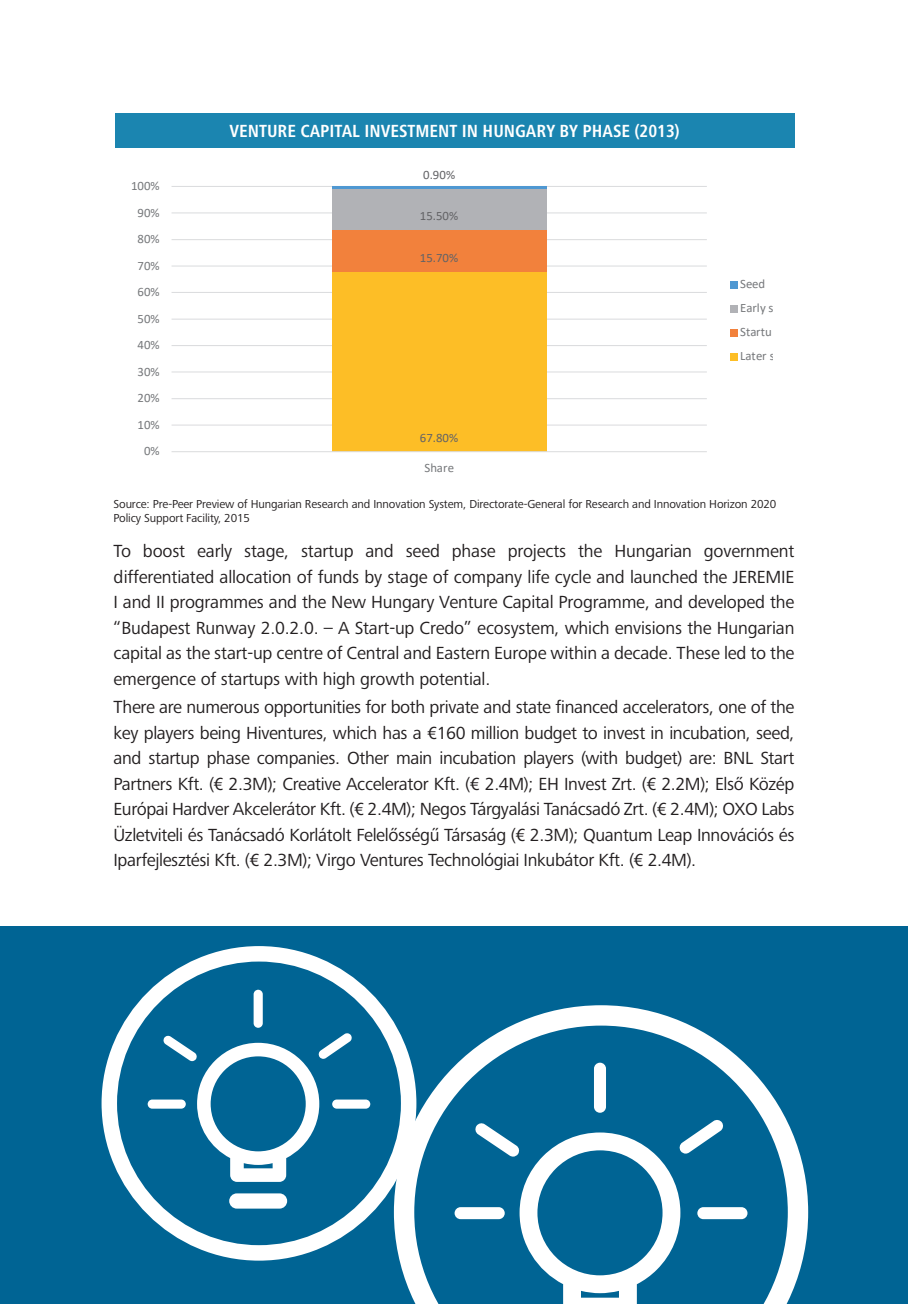
<style>
.page{position:relative;width:908px;height:1304px;background:#fff}
.page>*{position:absolute;margin:0;border:0;box-sizing:border-box;transform-origin:0 0}
.t1{font:18.2px/25.4px "Frutiger Next Pro";letter-spacing:-.02em;color:#231f20;text-align:justify}
.t2{font:700 condensed 18.2px "Frutiger Next Pro";color:#fff}
.t3{font:12.8px/24px "Calibri";letter-spacing:.005em;color:#76787b}
.t4{font:12.8px "Calibri";letter-spacing:.005em;color:#636366}
.t5{font:12px/14px "Frutiger Next Pro";letter-spacing:-.01em;color:#231f20}
</style>
<div class="page">
<svg style="left:171px;top:186px;width:567px;height:266px"></svg>
<div style="left:115px;top:113px;width:679px;height:34px;background:#1b85b0"></div>
<div style="left:0;top:927px;width:907px;height:377px;background:#006494"></div>
<svg style="left:101px;top:946px;width:293px;height:315px"></svg>
<svg style="left:394px;top:1005px;width:413px;height:299px"></svg>
<p class="t2" style="left:229px;top:120px;width:451px">VENTURE CAPITAL INVESTMENT IN HUNGARY BY PHASE (2013)</p>
<p class="t3" style="left:131px;top:174px;width:30px">100%</p>
<p class="t3" style="left:137px;top:200px;width:24px">90%</p>
<p class="t3" style="left:137px;top:227px;width:24px">80%</p>
<p class="t3" style="left:137px;top:253px;width:24px">70%</p>
<p class="t3" style="left:137px;top:280px;width:24px">60%</p>
<p class="t3" style="left:137px;top:306px;width:24px">50%</p>
<p class="t3" style="left:137px;top:333px;width:24px">40%</p>
<p class="t3" style="left:137px;top:359px;width:24px">30%</p>
<p class="t3" style="left:137px;top:386px;width:24px">20%</p>
<p class="t3" style="left:137px;top:412px;width:24px">10%</p>
<p class="t3" style="left:144px;top:439px;width:17px">0%</p>
<p class="t4" style="left:423px;top:166px;width:33px">0.90%</p>
<p class="t4" style="left:419px;top:207px;width:40px">15.50%</p>
<p class="t4" style="left:419px;top:249px;width:40px">15.70%</p>
<p class="t4" style="left:419px;top:429px;width:40px">67.80%</p>
<p class="t3" style="left:424px;top:455px;width:31px">Share</p>
<p class="t3" style="left:739px;top:272px;width:36px">Seed<br>Early s<br>Startu<br>Later s</p>
<p class="t5" style="left:113px;top:497px;width:664px">Source: Pre-Peer Preview of Hungarian Research and Innovation System, Directorate-General for Research and Innovation Horizon 2020<br>Policy Support Facility, 2015</p>
<p class="t1" style="left:113px;top:539px;width:682px">To boost early stage, startup and seed phase projects the Hungarian government differentiated allocation of funds by stage of company life cycle and launched the JEREMIE I and II programmes and the New Hungary Venture Capital Programme, and developed the “Budapest Runway 2.0.2.0. – A Start-up Credo” ecosystem, which envisions the Hungarian capital as the start-up centre of Central and Eastern Europe within a decade. These led to the emergence of startups with high growth potential.</p>
<p class="t1" style="left:113px;top:694px;width:682px">There are numerous opportunities for both private and state financed accelerators, one of the key players being Hiventures, which has a €160 million budget to invest in incubation, seed, and startup phase companies. Other main incubation players (with budget) are: BNL Start Partners Kft. (€ 2.3M); Creative Accelerator Kft. (€ 2.4M); EH Invest Zrt. (€ 2.2M); Első Közép Európai Hardver Akcelerátor Kft. (€ 2.4M); Negos Tárgyalási Tanácsadó Zrt. (€ 2.4M); OXO Labs Üzletviteli és Tanácsadó Korlátolt Felelősségű Társaság (€ 2.3M); Quantum Leap Innovációs és Iparfejlesztési Kft. (€ 2.3M); Virgo Ventures Technológiai Inkubátor Kft. (€ 2.4M).</p>
</div>
